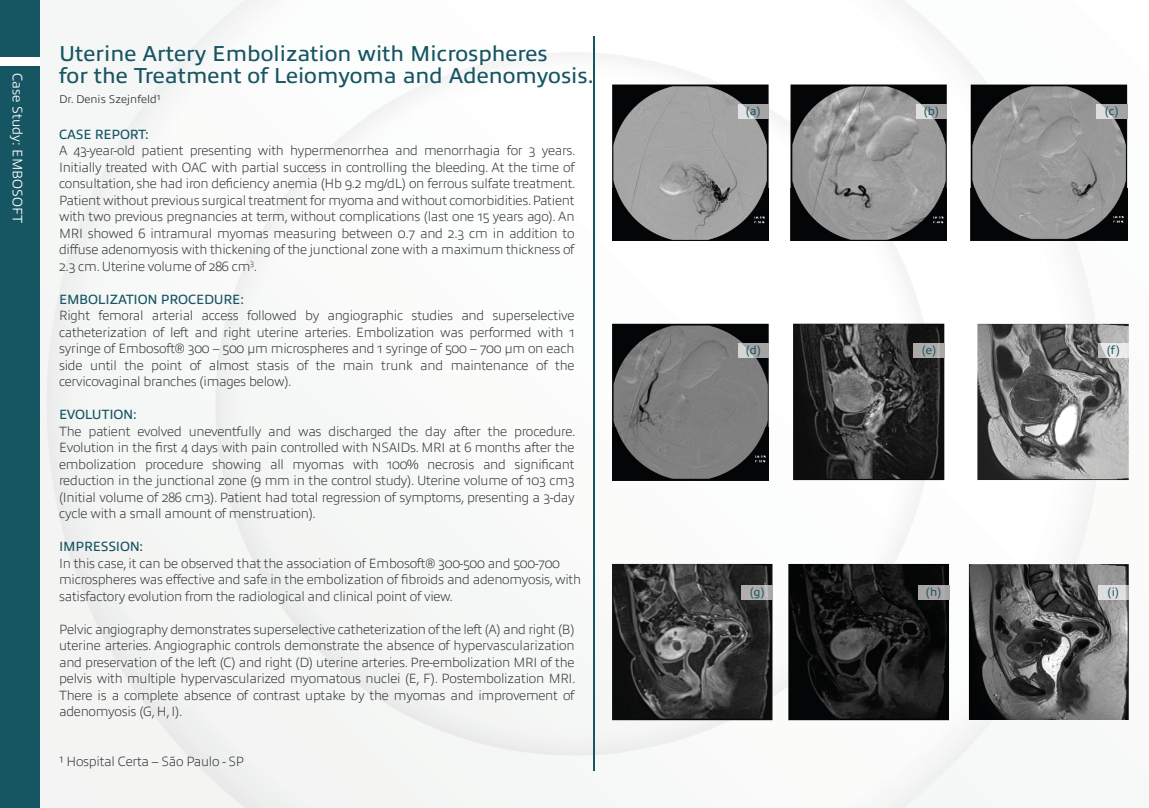
<style>
.page{position:relative;width:1149px;height:808px;background:#fff}
.page>*{position:absolute;margin:0;border:0;box-sizing:border-box;transform-origin:0 0}
.t1{font:21.75px/22px "Allumi Std";color:#165562}
.t2{font:300 13.8px "Allumi Std";color:#fff}
.t3{font:200 13.5px/16.5px "Allumi Std";letter-spacing:-.02em;color:#333739;text-align:justify}
.t4{font:13.5px "Allumi Std";letter-spacing:-.02em;color:#165562}
.t5{font:11.85px "Allumi Std";color:#165562}
.t6{font:300 11.25px "Allumi Std";color:#333739}
</style>
<div class="page">
<img style="left:39px;top:0;width:587px;height:808px">
<img style="left:626px;top:0;width:502px;height:100px">
<img style="left:731px;top:100px;width:104px;height:621px">
<img style="left:940px;top:100px;width:51px;height:677px">
<img style="left:1097px;top:100px;width:32px;height:620px">
<img style="left:626px;top:480px;width:105px;height:84px">
<div style="left:0;top:0;width:39px;height:808px;background:#165562"></div>
<img style="left:612px;top:84px;width:156px;height:157px">
<img style="left:790px;top:84px;width:156px;height:157px">
<img style="left:970px;top:84px;width:156px;height:157px">
<img style="left:612px;top:324px;width:156px;height:156px">
<img style="left:792px;top:324px;width:152px;height:156px">
<img style="left:977px;top:324px;width:151px;height:156px">
<img style="left:612px;top:564px;width:160px;height:156px">
<img style="left:788px;top:564px;width:160px;height:156px">
<img style="left:968px;top:564px;width:160px;height:156px">
<img style="left:737px;top:104px;width:31px;height:14px">
<img style="left:915px;top:104px;width:31px;height:14px">
<img style="left:1096px;top:104px;width:30px;height:14px">
<img style="left:1097px;top:343px;width:31px;height:14px">
<img style="left:913px;top:343px;width:31px;height:14px">
<img style="left:738px;top:343px;width:30px;height:14px">
<img style="left:741px;top:585px;width:31px;height:14px">
<img style="left:918px;top:585px;width:30px;height:14px">
<img style="left:1097px;top:585px;width:31px;height:14px">
<hr style="left:593px;top:37px;width:1px;height:734px;background:#165562">
<div style="left:0;top:57px;width:39px;height:9px;background:#fff"></div>
<p class="t2" style="left:25px;top:73px;width:152px;rotate:90deg">Case Study: EMBOSOFT</p>
<h1 class="t1" style="left:59px;top:43px;width:536px">Uterine Artery Embolization with Microspheres<br>for the Treatment of Leiomyoma and Adenomyosis.</h1>
<p class="t6" style="left:59px;top:93px;width:103px">Dr. Denis Szejnfeld¹</p>
<p class="t4" style="left:59px;top:127px;width:91px">CASE REPORT:</p>
<p class="t3" style="left:59px;top:143px;width:518px">A 43-year-old patient presenting with hypermenorrhea and menorrhagia for 3 years.<br>Initially treated with OAC with partial success in controlling the bleeding. At the time of consultation, she had iron deficiency anemia (Hb 9.2 mg/dL) on ferrous sulfate treatment.<br>Patient without previous surgical treatment for myoma and without comorbidities. Patient with two previous pregnancies at term, without complications (last one 15 years ago). An MRI showed 6 intramural myomas measuring between 0.7 and 2.3 cm in addition to diffuse adenomyosis with thickening of the junctional zone with a maximum thickness of 2.3 cm. Uterine volume of 286 cm<sup>3</sup>.</p>
<p class="t4" style="left:59px;top:292px;width:186px">EMBOLIZATION PROCEDURE:</p>
<p class="t3" style="left:59px;top:308px;width:517px">Right femoral arterial access followed by angiographic studies and superselective catheterization of left and right uterine arteries. Embolization was performed with 1 syringe of Embosoft® 300 – 500 µm microspheres and 1 syringe of 500 – 700 µm on each side until the point of almost stasis of the main trunk and maintenance of the cervicovaginal branches (images below).</p>
<p class="t4" style="left:59px;top:407px;width:79px">EVOLUTION:</p>
<p class="t3" style="left:59px;top:423px;width:518px">The patient evolved uneventfully and was discharged the day after the procedure.<br>Evolution in the first 4 days with pain controlled with NSAIDs. MRI at 6 months after the embolization procedure showing all myomas with 100% necrosis and significant reduction in the junctional zone (9 mm in the control study). Uterine volume of 103 cm3 (Initial volume of 286 cm3). Patient had total regression of symptoms, presenting a 3-day cycle with a small amount of menstruation).</p>
<p class="t4" style="left:59px;top:539px;width:86px">IMPRESSION:</p>
<p class="t3" style="left:59px;top:555px;width:523px;text-align:left">In this case, it can be observed that the association of Embosoft® 300-500 and 500-700 microspheres was effective and safe in the embolization of fibroids and adenomyosis, with satisfactory evolution from the radiological and clinical point of view.</p>
<p class="t3" style="left:59px;top:621px;width:518px">Pelvic angiography demonstrates superselective catheterization of the left (A) and right (B) uterine arteries. Angiographic controls demonstrate the absence of hypervascularization and preservation of the left (C) and right (D) uterine arteries. Pre-embolization MRI of the pelvis with multiple hypervascularized myomatous nuclei (E, F). Postembolization MRI.<br>There is a complete absence of contrast uptake by the myomas and improvement of adenomyosis (G, H, I).</p>
<p class="t3" style="left:59px;top:753px;width:187px">¹ Hospital Certa – São Paulo - SP</p>
<p class="t5" style="left:745px;top:105px;width:16px">(a)</p>
<p class="t5" style="left:923px;top:105px;width:17px">(b)</p>
<p class="t5" style="left:1104px;top:105px;width:15px">(c)</p>
<p class="t5" style="left:745px;top:343px;width:17px">(d)</p>
<p class="t5" style="left:921px;top:343px;width:16px">(e)</p>
<p class="t5" style="left:1106px;top:343px;width:15px">(f)</p>
<p class="t5" style="left:749px;top:586px;width:16px">(g)</p>
<p class="t5" style="left:925px;top:586px;width:17px">(h)</p>
<p class="t5" style="left:1107px;top:586px;width:13px">(i)</p>
</div>
